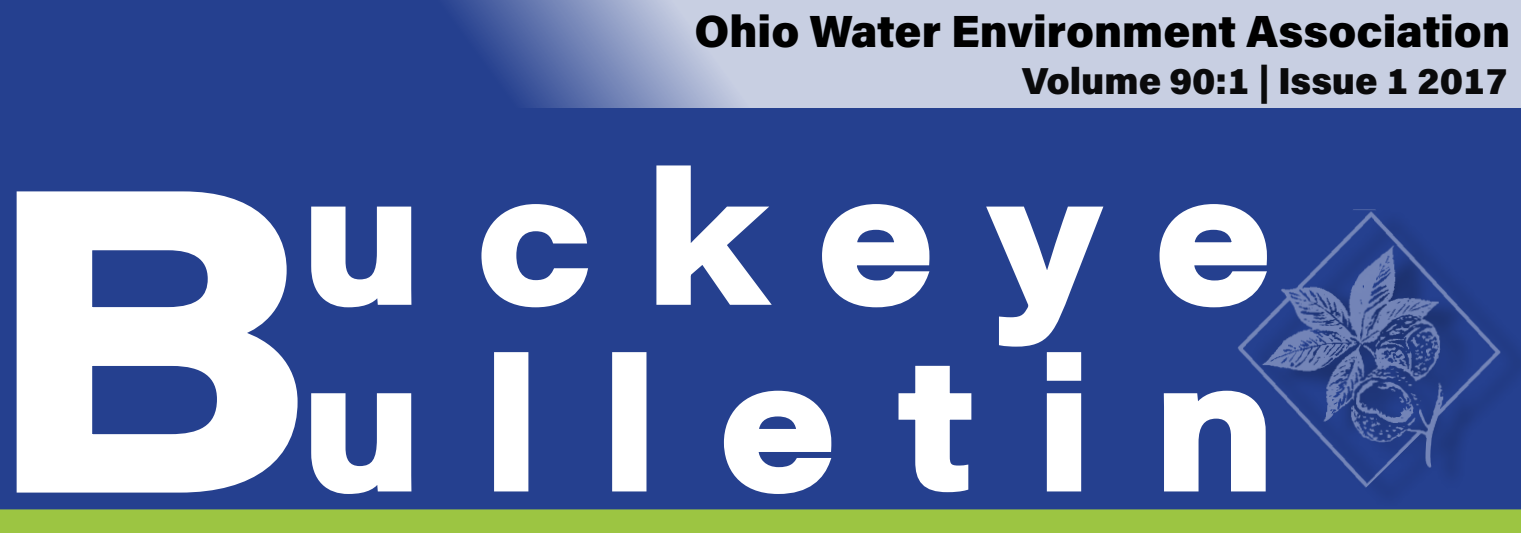
<style>
.page{position:relative;width:1521px;height:533px;background:#fff}
.page>*{position:absolute;margin:0;border:0;box-sizing:border-box;transform-origin:0 0}
.t1{font:700 420px "Acumin Pro Wide";color:#fff}
.t2{font:700 180px "Acumin Pro Wide";letter-spacing:.35em;color:#fff}
.t3{font:900 45px "Acumin Pro";color:#000}
.t4{font:900 37.5px "Acumin Pro";color:#000}
</style>
<div class="page">
<div style="left:0;top:0;width:1521px;height:524px;background:#25408f"></div>
<svg style="left:311px;top:393px;width:101px;height:101px"></svg>
<div style="left:494px;top:352px;width:34px;height:139px;border:5px solid #fff"></div>
<div style="left:612px;top:352px;width:34px;height:139px;border:5px solid #fff"></div>
<svg style="left:723px;top:390px;width:109px;height:104px"></svg>
<svg style="left:898px;top:365px;width:74px;height:128px"></svg>
<svg style="left:1163px;top:391px;width:53px;height:101px"></svg>
<svg style="left:452px;top:0;width:1069px;height:107px;background:#b2bbd6"></svg>
<svg style="left:311px;top:206px;width:101px;height:102px"></svg>
<svg style="left:481px;top:204px;width:107px;height:104px"></svg>
<svg style="left:656px;top:165px;width:116px;height:140px"></svg>
<svg style="left:822px;top:204px;width:108px;height:104px"></svg>
<svg style="left:986px;top:206px;width:118px;height:286px"></svg>
<svg style="left:1159px;top:204px;width:80px;height:104px"></svg>
<svg style="left:16px;top:191px;width:282px;height:302px"></svg>
<img style="left:1216px;top:209px;width:285px;height:283px">
<div style="left:0;top:509px;width:1521px;height:23px;background:#9cc542"></div>
<p class="t3" style="left:695px;top:-1px;width:817px">Ohio Water Environment Association</p>
<p class="t4" style="left:1022px;top:54px;width:487px">Volume 90:1 | Issue 1 2017</p>
<h1 class="t1" style="left:-20px;top:35px;width:333px">B</h1>
<h2 class="t2" style="left:301px;top:107px;width:971px">uckeye</h2>
<h2 class="t2" style="left:301px;top:293px;width:976px">ulletin</h2>
</div>
